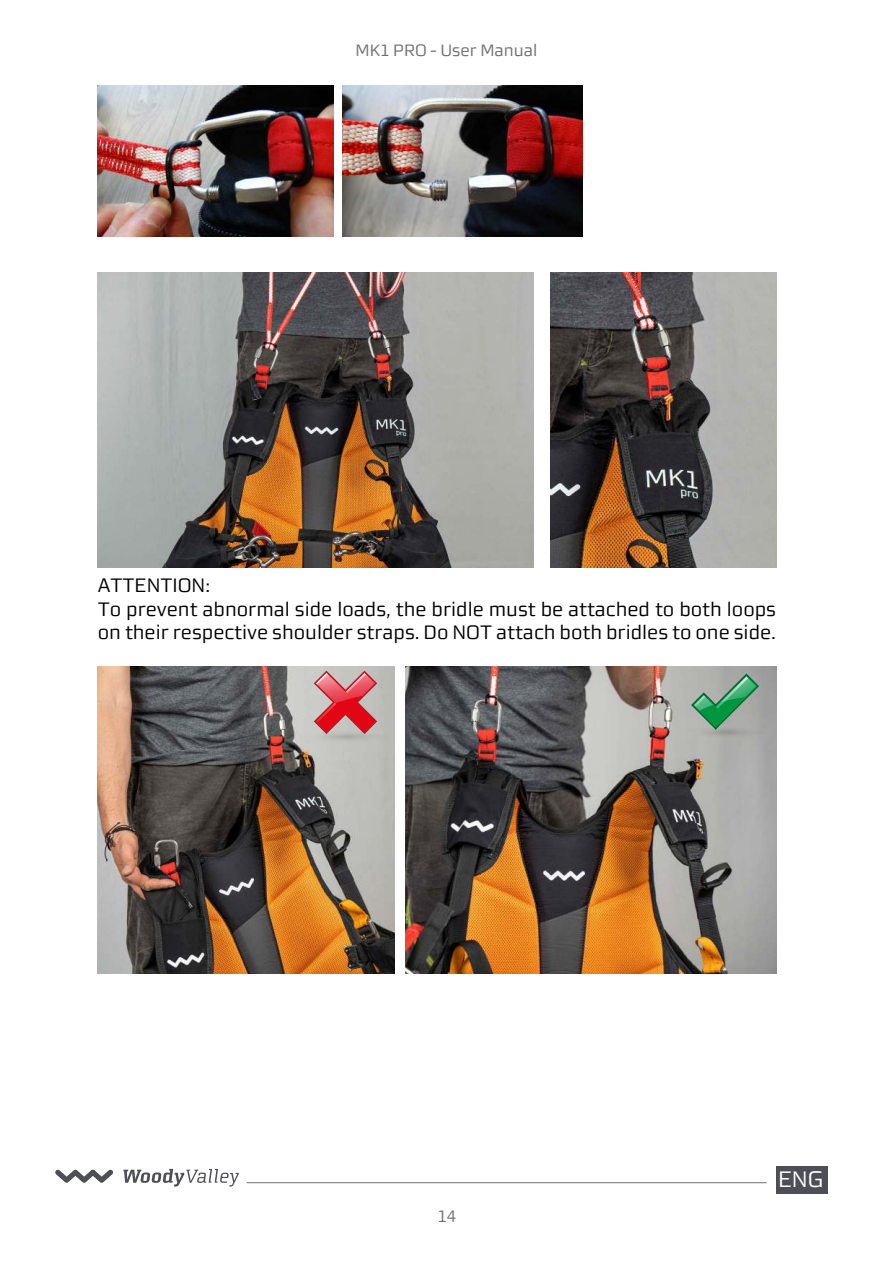
<style>
.page{position:relative;width:893px;height:1263px;background:#fff}
.page>*{position:absolute;margin:0;border:0;box-sizing:border-box;transform-origin:0 0}
.t1{font:22.5px "Morgan Sans Lining";color:#fff}
.t2{font:19.5px/23.4px "Morgan Sans Lining";color:#000}
.t3{font:16.5px "Morgan Sans Lining";color:#6f6f6e}
</style>
<div class="page">
<hr style="left:247px;top:1182px;width:520px;height:1px;background:#6f6f6e">
<svg style="left:123px;top:1169px;width:116px;height:17px"></svg>
<svg style="left:55px;top:1169px;width:58px;height:14px"></svg>
<div style="left:776px;top:1166px;width:51px;height:28px;background:#4d4e56"></div>
<img style="left:98px;top:666px;width:296px;height:307px">
<img style="left:302px;top:730px;width:87px;height:13px">
<svg style="left:314px;top:671px;width:63px;height:63px;background:#ce6b6f"></svg>
<img style="left:316px;top:705px;width:20px;height:18px">
<img style="left:316px;top:673px;width:59px;height:32px">
<img style="left:405px;top:666px;width:371px;height:307px">
<img style="left:684px;top:726px;width:82px;height:12px">
<svg style="left:690px;top:673px;width:70px;height:58px;background:#89a793"></svg>
<img style="left:720px;top:676px;width:36px;height:27px">
<img style="left:694px;top:695px;width:19px;height:16px">
<img style="left:98px;top:272px;width:436px;height:295px">
<img style="left:551px;top:272px;width:225px;height:295px">
<img style="left:343px;top:85px;width:239px;height:152px">
<img style="left:98px;top:85px;width:236px;height:152px">
<p class="t3" style="left:355px;top:44px;width:184px">MK1 PRO - User Manual</p>
<p class="t2" style="left:98px;top:575px;width:680px">ATTENTION:<br>To prevent abnormal side loads, the bridle must be attached to both loops on their respective shoulder straps. Do NOT attach both bridles to one side.</p>
<p class="t3" style="left:437px;top:1209px;width:20px">14</p>
<p class="t1" style="left:778px;top:1170px;width:47px">ENG</p>
</div>
